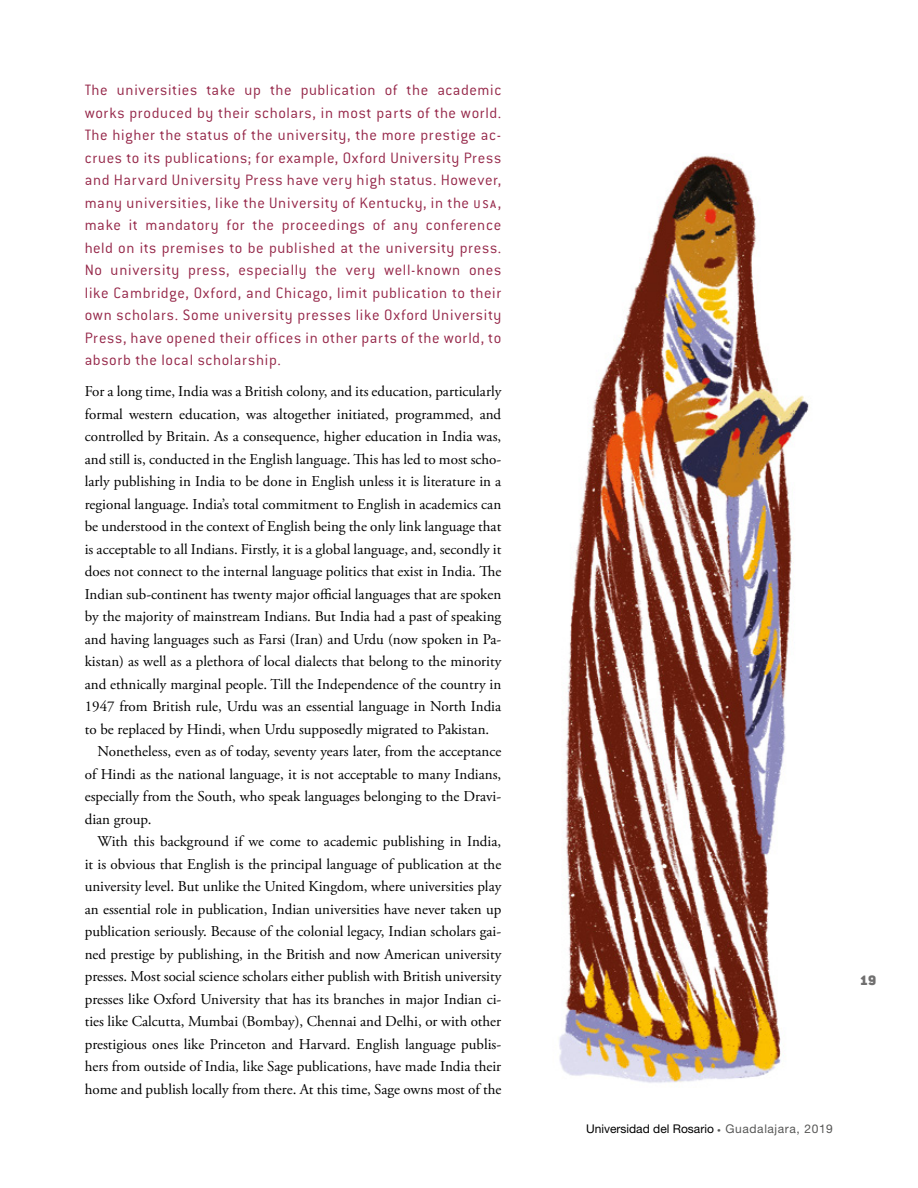
<style>
.page{position:relative;width:918px;height:1188px;background:#fff}
.page>*{position:absolute;margin:0;border:0;box-sizing:border-box;transform-origin:0 0}
.t1{font:300 16.5px/22.5px "Conduit ITC Std";letter-spacing:.04em;color:#952648;text-align:justify}
.t2{font:15px "Adobe Garamond Pro";color:#000}
.t3{font:900 15px "Conduit ITC Std";color:#706f6f}
.t4{font:12px "Helvetica Neue LT Std";color:#000}
.s1{font-family:"Bailey Sans ITCTT Bold";color:#575756}
.s2{color:#575756}
</style>
<div class="page">
<img style="left:559px;top:155px;width:250px;height:928px">
<p class="t1" style="left:85px;top:79px;width:418px">The universities take up the publication of the academic works produced by their scholars, in most parts of the world.<br>The higher the status of the university, the more prestige ac&shy;crues to its publications; for example, Oxford University Press and Harvard University Press have very high status. However, many universities, like the University of Kentucky, in the usa, make it mandatory for the proceedings of any conference held on its premises to be published at the university press.<br>No university press, especially the very well-known ones like Cambridge, Oxford, and Chicago, limit publication to their own scholars. Some university presses like Oxford University Press, have opened their offices in other parts of the world, to absorb the local scholarship.</p>
<p class="t2" style="left:85px;top:383px;width:418px">For a long time, India was a British colony, and its education, particularly</p>
<p class="t2" style="left:85px;top:405px;width:418px">formal western education, was altogether initiated, programmed, and</p>
<p class="t2" style="left:85px;top:428px;width:418px">controlled by Britain. As a consequence, higher education in India was,</p>
<p class="t2" style="left:85px;top:450px;width:418px">and still is, conducted in the English language. This has led to most scho-</p>
<p class="t2" style="left:85px;top:473px;width:418px">larly publishing in India to be done in English unless it is literature in a</p>
<p class="t2" style="left:85px;top:495px;width:418px">regional language. India’s total commitment to English in academics can</p>
<p class="t2" style="left:85px;top:518px;width:418px">be understood in the context of English being the only link language that</p>
<p class="t2" style="left:85px;top:540px;width:418px">is acceptable to all Indians. Firstly, it is a global language, and, secondly it</p>
<p class="t2" style="left:85px;top:563px;width:418px">does not connect to the internal language politics that exist in India. The</p>
<p class="t2" style="left:85px;top:585px;width:418px">Indian sub-continent has twenty major official languages that are spoken</p>
<p class="t2" style="left:85px;top:608px;width:418px">by the majority of mainstream Indians. But India had a past of speaking</p>
<p class="t2" style="left:85px;top:630px;width:418px">and having languages such as Farsi (Iran) and Urdu (now spoken in Pa-</p>
<p class="t2" style="left:85px;top:653px;width:418px">kistan) as well as a plethora of local dialects that belong to the minority</p>
<p class="t2" style="left:85px;top:675px;width:418px">and ethnically marginal people. Till the Independence of the country in</p>
<p class="t2" style="left:85px;top:698px;width:418px">1947 from British rule, Urdu was an essential language in North India</p>
<p class="t2" style="left:85px;top:720px;width:406px">to be replaced by Hindi, when Urdu supposedly migrated to Pakistan.</p>
<p class="t2" style="left:98px;top:743px;width:405px">Nonetheless, even as of today, seventy years later, from the acceptance</p>
<p class="t2" style="left:85px;top:765px;width:418px">of Hindi as the national language, it is not acceptable to many Indians,</p>
<p class="t2" style="left:85px;top:788px;width:418px">especially from the South, who speak languages belonging to the Dravi-</p>
<p class="t2" style="left:85px;top:810px;width:68px">dian group.</p>
<p class="t2" style="left:98px;top:833px;width:405px">With this background if we come to academic publishing in India,</p>
<p class="t2" style="left:85px;top:855px;width:418px">it is obvious that English is the principal language of publication at the</p>
<p class="t2" style="left:85px;top:878px;width:418px">university level. But unlike the United Kingdom, where universities play</p>
<p class="t2" style="left:85px;top:900px;width:418px">an essential role in publication, Indian universities have never taken up</p>
<p class="t2" style="left:85px;top:923px;width:418px">publication seriously. Because of the colonial legacy, Indian scholars gai-</p>
<p class="t2" style="left:85px;top:945px;width:418px">ned prestige by publishing, in the British and now American university</p>
<p class="t2" style="left:85px;top:968px;width:418px">presses. Most social science scholars either publish with British university</p>
<p class="t2" style="left:85px;top:990px;width:418px">presses like Oxford University that has its branches in major Indian ci-</p>
<p class="t2" style="left:85px;top:1013px;width:418px">ties like Calcutta, Mumbai (Bombay), Chennai and Delhi, or with other</p>
<p class="t2" style="left:85px;top:1035px;width:418px">prestigious ones like Princeton and Harvard. English language publis-</p>
<p class="t2" style="left:85px;top:1058px;width:418px">hers from outside of India, like Sage publications, have made India their</p>
<p class="t2" style="left:85px;top:1080px;width:418px">home and publish locally from there. At this time, Sage owns most of the</p>
<p class="t3" style="left:860px;top:972px;width:18px">19</p>
<p class="t4" style="left:586px;top:1121px;width:248px">Universidad del Rosario <span class="s1">•</span> <span class="s2">Guadalajara, 2019</span></p>
</div>
